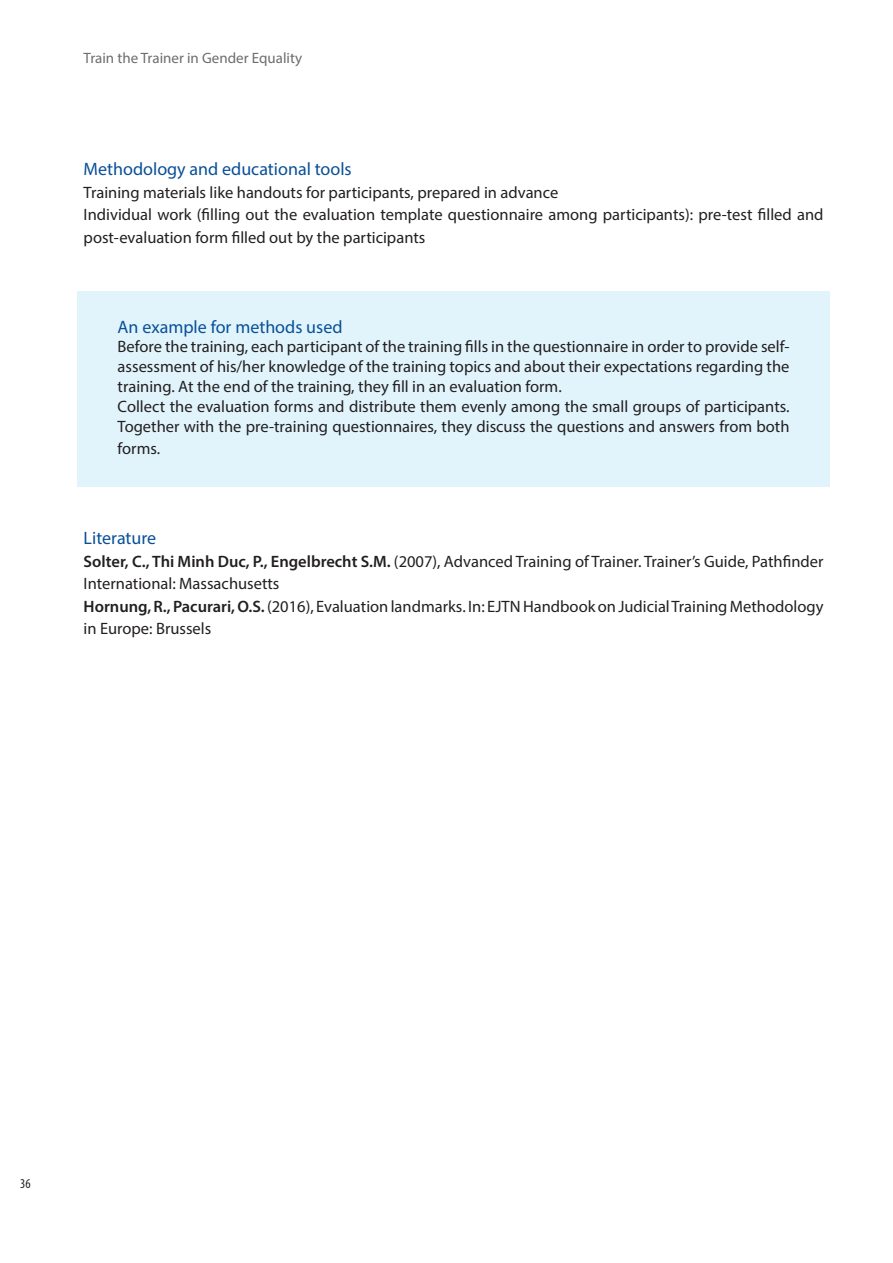
<style>
.page{position:relative;width:893px;height:1263px;background:#fff}
.page>*{position:absolute;margin:0;border:0;box-sizing:border-box;transform-origin:0 0}
.t1{font:18px "Myriad Pro";color:#095097}
.t2{font:16.5px/22.5px "Myriad Pro";color:#231f20}
.t3{font:15px "Myriad Pro";color:#6c6d70}
.t4{font:condensed 13.5px "Myriad Pro";color:#231f20}
.s1{font-weight:600}
</style>
<div class="page">
<div style="left:77px;top:291px;width:753px;height:196px;background:#e1f4fc"></div>
<p class="t3" style="left:84px;top:49px;width:220px">Train the Trainer in Gender Equality</p>
<p class="t1" style="left:84px;top:158px;width:270px">Methodology and educational tools</p>
<p class="t2" style="left:84px;top:181px;width:741px">Training materials like handouts for participants, prepared in advance<br>Individual work (filling out the evaluation template questionnaire among participants): pre-test filled and post-evaluation form filled out by the participants</p>
<p class="t1" style="left:118px;top:315px;width:226px">An example for methods used</p>
<p class="t2" style="left:118px;top:337px;width:673px;line-height:19.8px">Before the training, each participant of the training fills in the questionnaire in order to provide self&shy;assessment of his/her knowledge of the training topics and about their expectations regarding the training. At the end of the training, they fill in an evaluation form.<br>Collect the evaluation forms and distribute them evenly among the small groups of participants.<br>Together with the pre-training questionnaires, they discuss the questions and answers from both</p>
<p class="t2" style="left:118px;top:437px;width:44px">forms.</p>
<p class="t1" style="left:84px;top:527px;width:74px">Literature</p>
<p class="t2" style="left:84px;top:550px;width:741px"><span class="s1">Solter, C., Thi Minh Duc, P., Engelbrecht S.M.</span> (2007), Advanced Training of Trainer. Trainer’s Guide, Pathfinder International: Massachusetts<br><span class="s1">Hornung, R., Pacurari, O.S.</span> (2016), Evaluation landmarks. In: EJTN Handbook on Judicial Training Methodology in Europe: Brussels</p>
<p class="t4" style="left:20px;top:1175px;width:12px">36</p>
</div>
